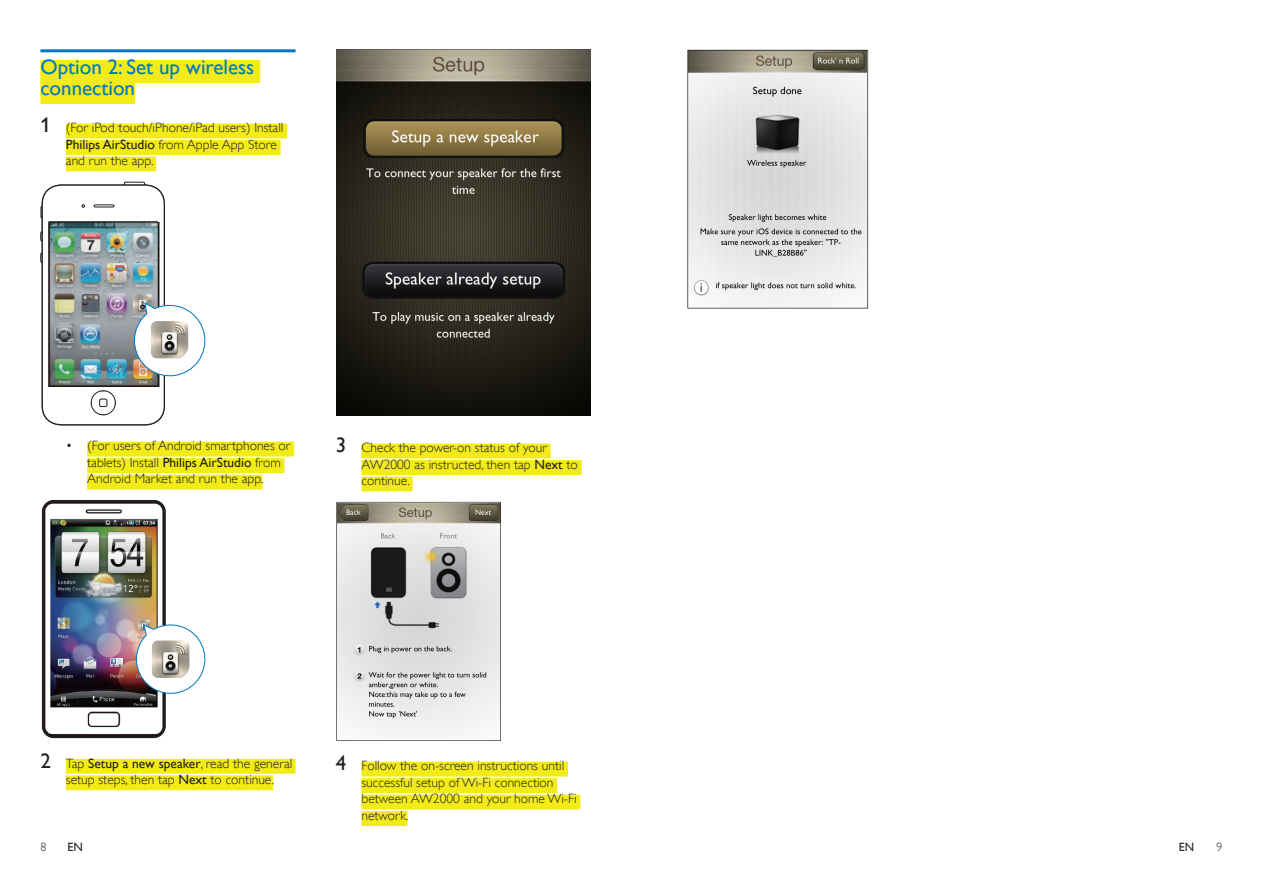
<style>
.page{position:relative;width:1263px;height:893px;background:#fff}
.page>*{position:absolute;margin:0;border:0;box-sizing:border-box;transform-origin:0 0}
.t1{font:21px/21px "Gill Sans Alt One WGL";color:#0079c2}
.t2{font:13.5px/16.5px "Gill Sans Alt One WGL Light";color:#231f20}
.t3{font:12px "Gill Sans Alt One WGL";color:#231f20}
.t4{font:12px "Gill Sans Alt One WGL Light";color:#231f20}
.s1{font-family:"Gill Sans Alt One WGL";font-size:21px}
.s2{font-family:"Gill Sans Alt One WGL"}
</style>
<div class="page">
<svg style="left:687px;top:50px;width:181px;height:258px"></svg>
<hr style="left:40px;top:49px;width:256px;height:3px;background:#0079c2">
<div style="left:40px;top:60px;width:220px;height:23px;background:#f2eb17"></div>
<div style="left:40px;top:81px;width:95px;height:23px;background:#f2eb17"></div>
<div style="left:66px;top:124px;width:221px;height:14px;background:#f2eb17"></div>
<div style="left:66px;top:140px;width:215px;height:15px;background:#f2eb17"></div>
<div style="left:66px;top:157px;width:90px;height:14px;background:#f2eb17"></div>
<div style="left:87px;top:442px;width:207px;height:14px;background:#f2eb17"></div>
<div style="left:87px;top:458px;width:197px;height:15px;background:#f2eb17"></div>
<div style="left:87px;top:475px;width:175px;height:14px;background:#f2eb17"></div>
<div style="left:66px;top:759px;width:230px;height:15px;background:#f2eb17"></div>
<div style="left:66px;top:775px;width:207px;height:15px;background:#f2eb17"></div>
<img style="left:40px;top:182px;width:165px;height:243px">
<img style="left:151px;top:321px;width:37px;height:37px">
<img style="left:41px;top:500px;width:125px;height:238px">
<div style="left:42px;top:500px;width:123px;height:238px;border:2px solid #231f20;border-radius:11px"></div>
<svg style="left:130px;top:622px;width:75px;height:77px"></svg>
<img style="left:152px;top:640px;width:37px;height:38px">
<div style="left:361px;top:444px;width:190px;height:14px;background:#f2eb17"></div>
<div style="left:361px;top:460px;width:221px;height:15px;background:#f2eb17"></div>
<div style="left:361px;top:477px;width:52px;height:14px;background:#f2eb17"></div>
<div style="left:361px;top:762px;width:207px;height:14px;background:#f2eb17"></div>
<div style="left:361px;top:778px;width:196px;height:15px;background:#f2eb17"></div>
<div style="left:361px;top:795px;width:219px;height:14px;background:#f2eb17"></div>
<div style="left:361px;top:811px;width:46px;height:15px;background:#f2eb17"></div>
<img style="left:336px;top:50px;width:255px;height:366px">
<svg style="left:336px;top:502px;width:165px;height:239px"></svg>
<h1 class="t1" style="left:40px;top:56px;width:215px">Option 2: Set up wireless connection</h1>
<p class="t2" style="left:66px;top:120px;width:219px;text-indent:-26px"><span class="s1">1</span> (For iPod touch/iPhone/iPad users) Install<br><span class="s2">Philips AirStudio</span> from Apple App Store and run the app.</p>
<p class="t2" style="left:87px;top:438px;width:205px;text-indent:-21px">• (For users of Android smartphones or tablets) Install <span class="s2">Philips AirStudio</span> from<br>Android Market and run the app.</p>
<p class="t2" style="left:361px;top:440px;width:218px;text-indent:-26px"><span class="s1">3</span> Check the power-on status of your<br>AW2000 as instructed, then tap <span class="s2">Next</span> to continue.</p>
<p class="t2" style="left:40px;top:755px;width:254px;text-align:center"><span class="s1">2</span> Tap <span class="s2">Setup a new speaker</span>, read the general setup steps, then tap <span class="s2">Next</span> to continue.</p>
<p class="t2" style="left:361px;top:758px;width:217px;text-indent:-26px"><span class="s1">4</span> Follow the on-screen instructions until successful setup of Wi-Fi connection between AW2000 and your home Wi-Fi network.</p>
<p class="t4" style="left:40px;top:839px;width:7px">8</p>
<p class="t3" style="left:68px;top:838px;width:17px">EN</p>
<p class="t3" style="left:1179px;top:838px;width:17px">EN</p>
<p class="t4" style="left:1216px;top:839px;width:7px">9</p>
</div>
